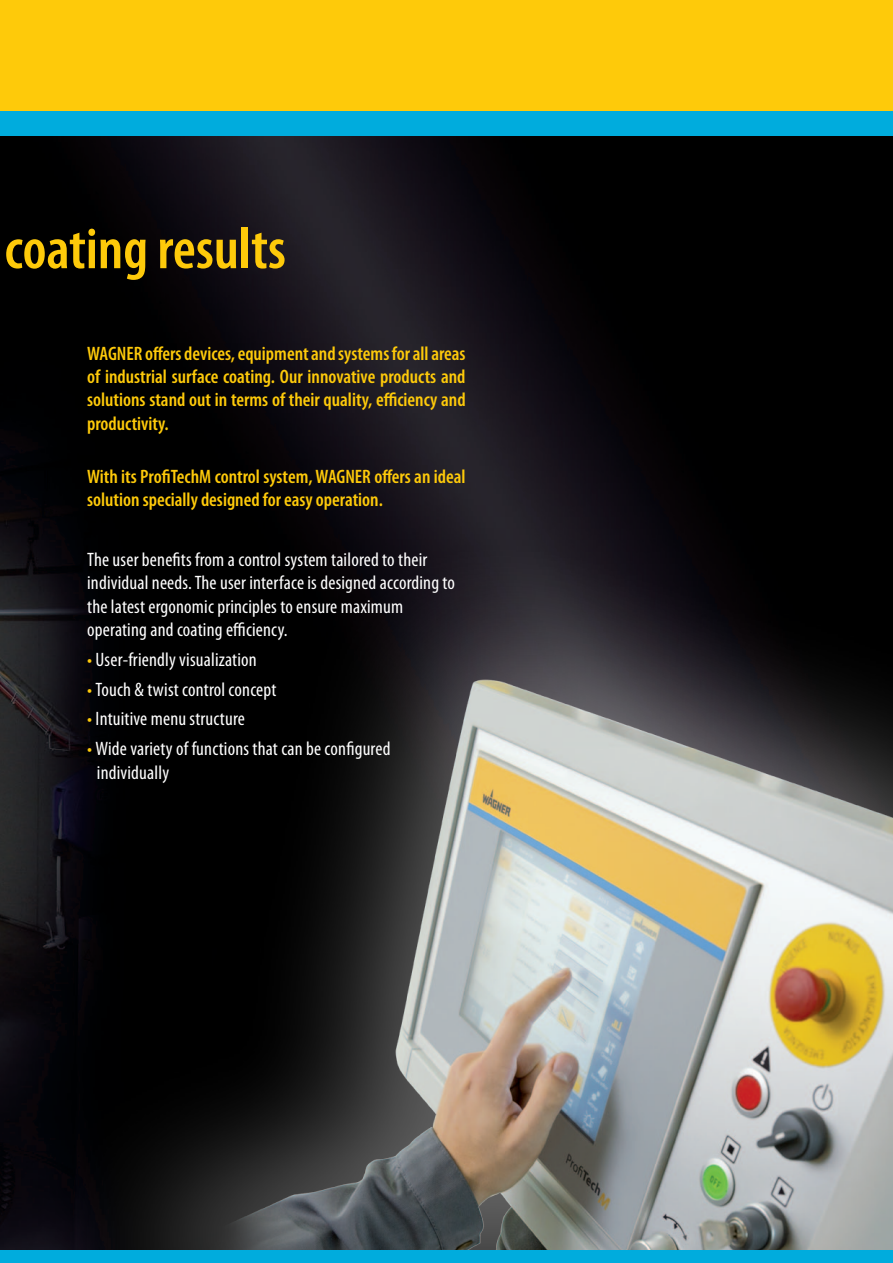
<style>
.page{position:relative;width:893px;height:1263px;background:#fff}
.page>*{position:absolute;margin:0;border:0;box-sizing:border-box;transform-origin:0 0}
.t1{font:600 condensed 58.5px "Myriad Pro";color:#feca0a}
.t2{font:condensed 19.5px/23.4px "Myriad Pro";letter-spacing:.01em;color:#fff}
.t3{font:600 condensed 19.5px/23.4px "Myriad Pro";color:#feca0a;text-align:justify}
.s1{color:#feca0a}
</style>
<div class="page">
<img style="left:0;top:136px;width:893px;height:1114px">
<div style="left:40px;top:525px;width:853px;height:738px;background:#fff;opacity:.4"></div>
<img style="left:159px;top:670px;width:734px;height:580px">
<div style="left:0;top:111px;width:893px;height:25px;background:#00acdd"></div>
<div style="left:0;top:0;width:893px;height:111px;background:#feca0a"></div>
<div style="left:0;top:1250px;width:893px;height:13px;background:#00acdd"></div>
<h1 class="t1" style="left:4px;top:217px;width:283px">coating results</h1>
<p class="t3" style="left:87px;top:342px;width:380px">WAGNER offers devices, equipment and systems for all areas of industrial surface coating. Our innovative products and solutions stand out in terms of their quality, efficiency and productivity.</p>
<p class="t3" style="left:87px;top:465px;width:380px">With its ProfiTechM control system, WAGNER offers an ideal solution specially designed for easy operation.</p>
<p class="t2" style="left:87px;top:547px;width:369px">The user benefits from a control system tailored to their individual needs. The user interface is designed according to the latest ergonomic principles to ensure maximum operating and coating efficiency.</p>
<p class="t2" style="left:87px;top:647px;width:171px"><span class="s1">•</span> User-friendly visualization</p>
<p class="t2" style="left:87px;top:677px;width:191px"><span class="s1">•</span> Touch &amp; twist control concept</p>
<p class="t2" style="left:87px;top:707px;width:159px"><span class="s1">•</span> Intuitive menu structure</p>
<p class="t2" style="left:97px;top:737px;width:295px;text-indent:-10px"><span class="s1">•</span> Wide variety of functions that can be configured individually</p>
</div>
